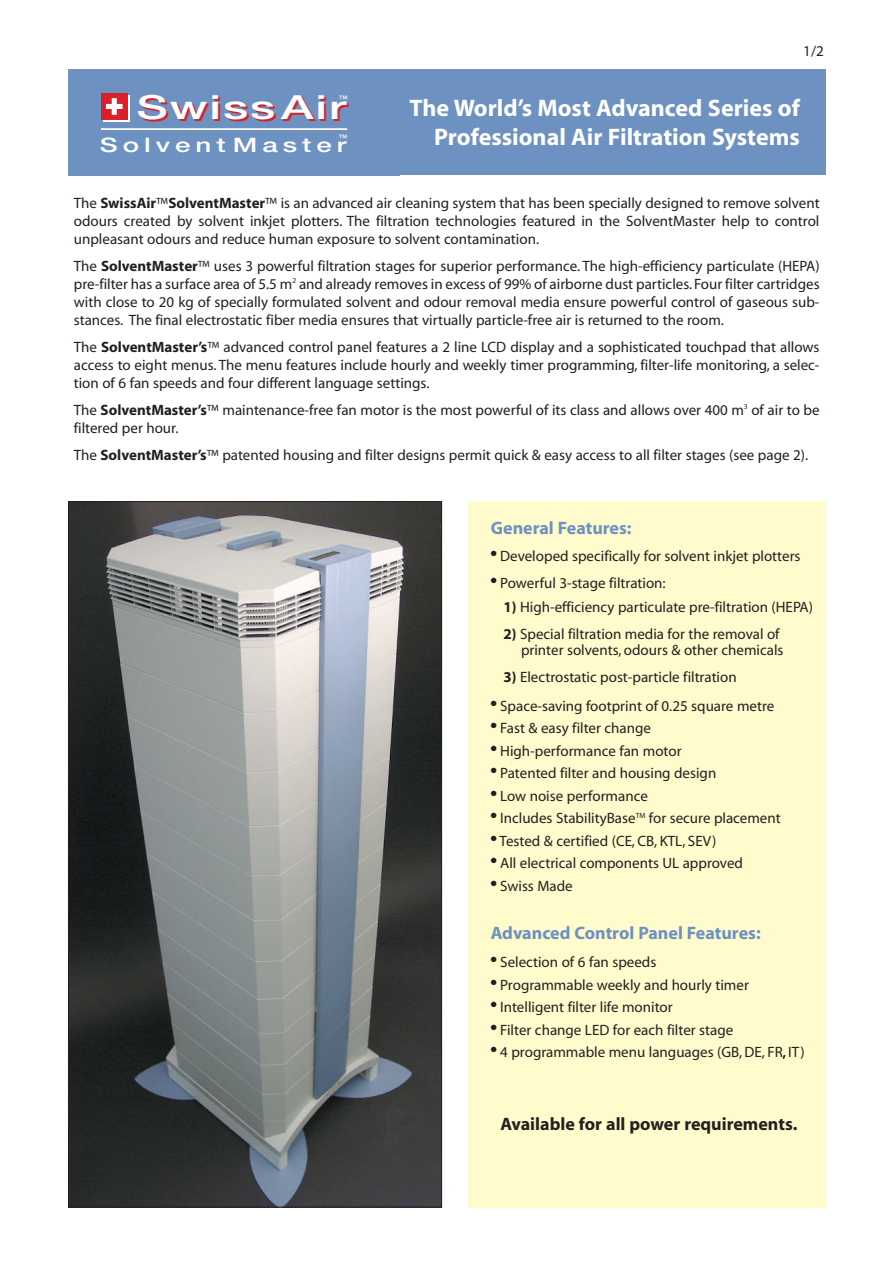
<style>
.page{position:relative;width:893px;height:1263px;background:#fff}
.page>*{position:absolute;margin:0;border:0;box-sizing:border-box;transform-origin:0 0}
.t1{font:500 33.3px "Helvetica Neue";letter-spacing:.04em;color:#db2028;scale:1.46 1}
.t2{font:700 24px/28.8px "Myriad";color:#fff;text-align:right}
.t3{font:500 19.95px "Helvetica Neue";letter-spacing:.18em;color:#fff;scale:1.38 1}
.t4{font:700 18px "Myriad";color:#6d91c1}
.t5{font:700 18px "Myriad";color:#231f20}
.t6{font:15px/18px "Myriad";color:#231f20;text-align:justify}
.t7{font:italic 500 9px "Helvetica Neue";color:#fff}
.s1{font-weight:700}
</style>
<div class="page">
<div style="left:68px;top:70px;width:757px;height:105px;background:#6d91c1"></div>
<img style="left:70px;top:503px;width:370px;height:702px">
<div style="left:468px;top:501px;width:357px;height:706px;background:#fffbcc"></div>
<svg style="left:101px;top:93px;width:247px;height:37px"></svg>
<hr style="left:101px;top:128px;width:246px;height:2px;background:#fff">
<p class="t7" style="left:339px;top:95px;width:10px">™</p>
<h3 class="t3" style="left:100px;top:137px;width:180px">SolventMaster</h3>
<h1 class="t1" style="left:138px;top:97px;width:145px">SwissAir</h1>
<p class="t7" style="left:338px;top:135px;width:10px">™</p>
<p class="t6" style="left:803px;top:44px;width:22px">1/2</p>
<h2 class="t2" style="left:409px;top:95px;width:392px">The World’s Most Advanced Series of<br>Professional Air Filtration Systems</h2>
<p class="t6" style="left:74px;top:195px;width:747px">The <span class="s1">SwissAir</span>™<span class="s1">SolventMaster</span>™ is an advanced air cleaning system that has been specially designed to remove solvent odours created by solvent inkjet plotters. The filtration technologies featured in the SolventMaster help to control unpleasant odours and reduce human exposure to solvent contamination.</p>
<p class="t6" style="left:74px;top:258px;width:747px">The <span class="s1">SolventMaster</span>™ uses 3 powerful filtration stages for superior performance. The high-efficiency particulate (HEPA) pre-filter has a surface area of 5.5 m<sup>2</sup> and already removes in excess of 99% of airborne dust particles.Four filter cartridges with close to 20 kg of specially formulated solvent and odour removal media ensure powerful control of gaseous sub&shy;stances. The final electrostatic fiber media ensures that virtually particle-free air is returned to the room.</p>
<p class="t6" style="left:74px;top:339px;width:747px">The <span class="s1">SolventMaster’s</span>™ advanced control panel features a 2 line LCD display and a sophisticated touchpad that allows access to eight menus. The menu features include hourly and weekly timer programming, filter-life monitoring, a selec&shy;tion of 6 fan speeds and four different language settings.</p>
<p class="t6" style="left:74px;top:402px;width:747px">The <span class="s1">SolventMaster’s</span>™ maintenance-free fan motor is the most powerful of its class and allows over 400 m<sup>3</sup> of air to be filtered per hour.</p>
<p class="t6" style="left:74px;top:447px;width:735px">The <span class="s1">SolventMaster’s</span>™ patented housing and filter designs permit quick &amp; easy access to all filter stages (see page 2).</p>
<p class="t4" style="left:491px;top:521px;width:142px">General Features:</p>
<p class="t6" style="left:491px;top:548px;width:311px">● Developed specifically for solvent inkjet plotters</p>
<p class="t6" style="left:491px;top:575px;width:176px">● Powerful 3-stage filtration:</p>
<p class="t6" style="left:503px;top:599px;width:311px"><span class="s1">1)</span> High-efficiency particulate pre-filtration (HEPA)</p>
<p class="t6" style="left:503px;top:626px;width:281px;line-height:16.5px;text-align:right"><span class="s1">2)</span> Special filtration media for the removal of printer solvents, odours &amp; other chemicals</p>
<p class="t6" style="left:503px;top:669px;width:235px"><span class="s1">3)</span> Electrostatic post-particle filtration</p>
<p class="t6" style="left:491px;top:698px;width:285px">● Space-saving footprint of 0.25 square metre</p>
<p class="t6" style="left:491px;top:720px;width:162px">● Fast &amp; easy filter change</p>
<p class="t6" style="left:491px;top:743px;width:192px">● High-performance fan motor</p>
<p class="t6" style="left:491px;top:765px;width:227px">● Patented filter and housing design</p>
<p class="t6" style="left:491px;top:788px;width:158px">● Low noise performance</p>
<p class="t6" style="left:491px;top:810px;width:291px">● Includes StabilityBase<sup>TM</sup> for secure placement</p>
<p class="t6" style="left:491px;top:833px;width:227px">● Tested &amp; certified (CE, CB, KTL, SEV)</p>
<p class="t6" style="left:491px;top:855px;width:254px">● All electrical components UL approved</p>
<p class="t6" style="left:491px;top:878px;width:83px">● Swiss Made</p>
<p class="t4" style="left:491px;top:926px;width:271px">Advanced Control Panel Features:</p>
<p class="t6" style="left:491px;top:954px;width:167px">● Selection of 6 fan speeds</p>
<p class="t6" style="left:491px;top:977px;width:260px">● Programmable weekly and hourly timer</p>
<p class="t6" style="left:491px;top:999px;width:183px">● Intelligent filter life monitor</p>
<p class="t6" style="left:491px;top:1022px;width:244px">● Filter change LED for each filter stage</p>
<p class="t6" style="left:491px;top:1044px;width:315px">● 4 programmable menu languages (GB, DE, FR, IT)</p>
<p class="t5" style="left:500px;top:1117px;width:298px">Available for all power requirements.</p>
</div>
